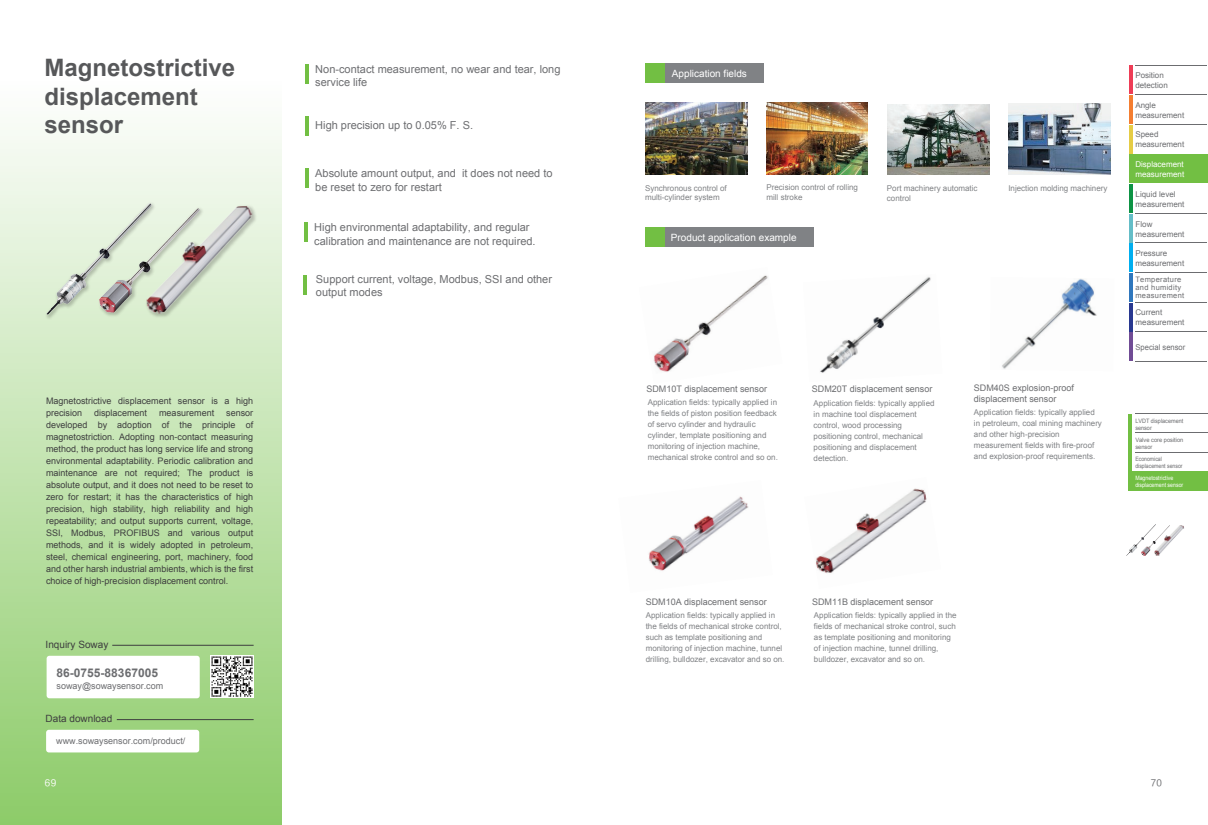
<style>
.page{position:relative;width:1208px;height:825px;background:#fff}
.page>*{position:absolute;margin:0;border:0;box-sizing:border-box;transform-origin:0 0}
.t1{font:700 24px/28.8px "Arial";color:#57585a}
.t2{font:700 12px "Arial";color:#6c6d70}
.t3{font:11px/13.2px "Arial";color:#6d6e71}
.t4{font:10px "Arial";color:#fff}
.t5{font:10px "Arial";color:#3e3e3f}
.t6{font:9px/12px "Arial";color:#3e3e3f}
.t7{font:9px/10.8px "Arial";color:#6c6d70}
.t8{font:9px "FZLTHJW GB1 0";color:#fff}
.t9{font:9px "FZLTHJW GB1 0";color:#6c6d70}
.t10{font:8px/11px "Arial";color:#808285}
.t11{font:8px/9.6px "Arial";color:#6c6d70}
.t12{font:8px/9.6px "Arial";color:#fff}
.t13{font:8px "Arial";color:#6c6d70;scale:.95 1}
.t14{font:7.5px/8px "Arial";letter-spacing:.04em;color:#6c6d70}
.t15{font:6px/7.2px "Arial";color:#fff;scale:.87 1}
.t16{font:6px/7.2px "Arial";color:#6c6d70;scale:.86 1}
.t17{font:6px/7.2px "Arial";color:#6c6d70;scale:.95 1}
.t18{font:6px/7.2px "Arial";color:#6c6d70;scale:.92 1}
</style>
<div class="page">
<div style="left:645px;top:227px;width:168px;height:20px;background:#808285"></div>
<div style="left:645px;top:227px;width:20px;height:20px;background:#72bf43"></div>
<div style="left:645px;top:63px;width:119px;height:20px;background:#808285"></div>
<div style="left:645px;top:63px;width:20px;height:20px;background:#72bf43"></div>
<img style="left:1002px;top:278px;width:95px;height:91px">
<img style="left:653px;top:275px;width:115px;height:97px">
<img style="left:820px;top:277px;width:111px;height:96px">
<img style="left:648px;top:496px;width:101px;height:75px">
<img style="left:816px;top:488px;width:111px;height:85px">
<div style="left:0;top:0;width:282px;height:825px;background:linear-gradient(to bottom,#fff,#8ecc6b)"></div>
<div style="left:46px;top:730px;width:153px;height:22px;background:#fff;border-radius:3px"></div>
<div style="left:47px;top:656px;width:153px;height:42px;background:#fff;border-radius:3px"></div>
<hr style="left:112px;top:645px;width:142px;height:1px;background:#3e3e3f">
<hr style="left:117px;top:719px;width:137px;height:1px;background:#3e3e3f">
<img style="left:211px;top:655px;width:42px;height:43px">
<hr style="left:305px;top:64px;width:3px;height:20px;background:#72bf43">
<hr style="left:305px;top:116px;width:3px;height:20px;background:#72bf43">
<hr style="left:305px;top:168px;width:3px;height:20px;background:#72bf43">
<hr style="left:304px;top:222px;width:3px;height:20px;background:#72bf43">
<hr style="left:304px;top:275px;width:3px;height:20px;background:#72bf43">
<img style="left:645px;top:103px;width:102px;height:72px">
<img style="left:766px;top:103px;width:101px;height:72px">
<img style="left:887px;top:104px;width:102px;height:71px">
<img style="left:1008px;top:104px;width:102px;height:71px">
<img style="left:42px;top:200px;width:217px;height:121px">
<img style="left:152px;top:206px;width:103px;height:108px">
<img style="left:46px;top:203px;width:106px;height:112px">
<img style="left:100px;top:208px;width:99px;height:105px">
<svg style="left:1129px;top:66px;width:3px;height:28px"></svg>
<svg style="left:1129px;top:95px;width:3px;height:29px"></svg>
<svg style="left:1129px;top:125px;width:3px;height:28px"></svg>
<svg style="left:1129px;top:184px;width:3px;height:29px"></svg>
<svg style="left:1129px;top:214px;width:3px;height:28px"></svg>
<svg style="left:1129px;top:244px;width:3px;height:28px"></svg>
<svg style="left:1129px;top:273px;width:3px;height:29px"></svg>
<svg style="left:1129px;top:303px;width:3px;height:28px"></svg>
<svg style="left:1129px;top:333px;width:3px;height:28px"></svg>
<div style="left:1128px;top:155px;width:79px;height:28px;background:#72bf43"></div>
<hr style="left:1135px;top:124px;width:72px;height:1px;background:#6c6d70">
<hr style="left:1135px;top:65px;width:72px;height:1px;background:#6c6d70">
<hr style="left:1135px;top:94px;width:72px;height:1px;background:#6c6d70">
<hr style="left:1135px;top:213px;width:72px;height:1px;background:#6c6d70">
<hr style="left:1135px;top:243px;width:72px;height:1px;background:#6c6d70">
<hr style="left:1135px;top:272px;width:72px;height:1px;background:#6c6d70">
<hr style="left:1135px;top:302px;width:72px;height:1px;background:#6c6d70">
<hr style="left:1135px;top:332px;width:72px;height:1px;background:#6c6d70">
<hr style="left:1135px;top:361px;width:72px;height:1px;background:#6c6d70">
<img style="left:1155px;top:525px;width:29px;height:31px">
<img style="left:1126px;top:525px;width:29px;height:31px">
<img style="left:1141px;top:526px;width:28px;height:29px">
<hr style="left:1128px;top:414px;width:3px;height:77px;background:#72bf43">
<div style="left:1128px;top:471px;width:80px;height:20px;background:#72bf43"></div>
<hr style="left:1135px;top:452px;width:73px;height:1px;background:#6c6d70">
<hr style="left:1135px;top:433px;width:73px;height:1px;background:#6c6d70">
<hr style="left:1135px;top:414px;width:73px;height:1px;background:#6c6d70">
<h1 class="t1" style="left:44px;top:54px;width:192px">Magnetostrictive displacement sensor</h1>
<h3 class="t3" style="left:315px;top:63px;width:247px">Non-contact measurement, no wear and tear, long service life</h3>
<h3 class="t3" style="left:315px;top:119px;width:159px">High precision up to 0.05% F. S.</h3>
<h3 class="t3" style="left:315px;top:167px;width:239px">Absolute amount output, and it does not need to be reset to zero for restart</h3>
<h3 class="t3" style="left:314px;top:221px;width:223px">High environmental adaptability, and regular calibration and maintenance are not required.</h3>
<h3 class="t3" style="left:316px;top:273px;width:238px">Support current, voltage, Modbus, SSI and other output modes</h3>
<p class="t4" style="left:672px;top:66px;width:77px">Application fields</p>
<p class="t10" style="left:645px;top:183px;width:83px;line-height:9.6px">Synchronous control of multi-cylinder system</p>
<p class="t10" style="left:766px;top:183px;width:93px;line-height:9.6px">Precision control of rolling mill stroke</p>
<p class="t4" style="left:671px;top:231px;width:127px">Product application example</p>
<p class="t10" style="left:887px;top:183px;width:92px">Port machinery automatic</p>
<p class="t10" style="left:1008px;top:183px;width:101px">Injection molding machinery</p>
<p class="t10" style="left:887px;top:192px;width:26px">control</p>
<p class="t7" style="left:974px;top:382px;width:102px">SDM40S explosion-proof displacement sensor</p>
<p class="t7" style="left:646px;top:384px;width:122px">SDM10T displacement sensor</p>
<p class="t7" style="left:812px;top:383px;width:122px">SDM20T displacement sensor</p>
<p class="t6" style="left:46px;top:395px;width:209px">Magnetostrictive displacement sensor is a high precision</p>
<p class="t6" style="left:46px;top:407px;width:209px;text-align:justify;text-indent:180px">sensor developed by adoption of the principle of magnetostriction. Adopting non-contact measuring method, the product has long service life and strong environmental adaptability. Periodic calibration and maintenance are not required; The product is absolute output, and it does not need to be reset to zero for restart; it has the characteristics of high precision, high stability, high reliability and high repeatability; and output supports current, voltage, SSI, Modbus, PROFIBUS and various output methods, and it is widely adopted in petroleum, steel, chemical engineering, port, machinery, food and other harsh industrial ambients, which is the first choice of high-precision displacement control.</p>
<p class="t10" style="left:647px;top:397px;width:132px">Application fields: typically applied in the fields of piston position feedback of servo cylinder and hydraulic cylinder, template positioning and monitoring of injection machine, mechanical stroke control and so on.</p>
<p class="t10" style="left:813px;top:397px;width:122px">Application fields: typically applied in machine tool displacement control, wood processing positioning control, mechanical positioning and displacement detection.</p>
<p class="t10" style="left:974px;top:407px;width:130px">Application fields: typically applied in petroleum, coal mining machinery and other high-precision measurement fields with fire-proof and explosion-proof requirements.</p>
<p class="t10" style="left:645px;top:610px;width:140px">Application fields: typically applied in the fields of mechanical stroke control, such as template positioning and monitoring of injection machine, tunnel drilling, bulldozer, excavator and so on.</p>
<p class="t10" style="left:814px;top:610px;width:144px">Application fields: typically applied in the fields of mechanical stroke control, such as template positioning and monitoring of injection machine, tunnel drilling, bulldozer, excavator and so on.</p>
<p class="t6" style="left:94px;top:407px;width:55px">displacement</p>
<p class="t6" style="left:159px;top:407px;width:57px">measurement</p>
<p class="t7" style="left:645px;top:596px;width:123px">SDM10A displacement sensor</p>
<p class="t7" style="left:812px;top:596px;width:123px">SDM11B displacement sensor</p>
<p class="t5" style="left:46px;top:638px;width:64px">Inquiry Soway</p>
<h2 class="t2" style="left:57px;top:664px;width:103px">86-0755-88367005</h2>
<p class="t7" style="left:57px;top:681px;width:108px">soway@sowaysensor.com</p>
<p class="t5" style="left:46px;top:712px;width:68px">Data download</p>
<p class="t7" style="left:56px;top:736px;width:131px">www.sowaysensor.com/product/</p>
<p class="t11" style="left:1135px;top:71px;width:34px">Position detection</p>
<p class="t11" style="left:1135px;top:101px;width:50px">Angle measurement</p>
<p class="t11" style="left:1135px;top:130px;width:50px">Speed measurement</p>
<p class="t12" style="left:1135px;top:160px;width:50px">Displacement measurement</p>
<p class="t11" style="left:1135px;top:190px;width:50px">Liquid level measurement</p>
<p class="t11" style="left:1135px;top:220px;width:50px">Flow measurement</p>
<p class="t11" style="left:1135px;top:249px;width:50px">Pressure measurement</p>
<p class="t14" style="left:1135px;top:276px;width:50px">Temperature and humidity measurement</p>
<p class="t11" style="left:1135px;top:308px;width:50px">Current measurement</p>
<p class="t13" style="left:1135px;top:342px;width:54px">Special sensor</p>
<p class="t18" style="left:1135px;top:417px;width:54px">LVDT displacement sensor</p>
<p class="t17" style="left:1135px;top:436px;width:52px">Valve core position sensor</p>
<p class="t16" style="left:1135px;top:455px;width:56px">Economical displacement sensor</p>
<p class="t15" style="left:1135px;top:474px;width:57px">Magnetostrictive displacement sensor</p>
<p class="t8" style="left:45px;top:778px;width:13px">69</p>
<p class="t9" style="left:1150px;top:778px;width:13px">70</p>
</div>
